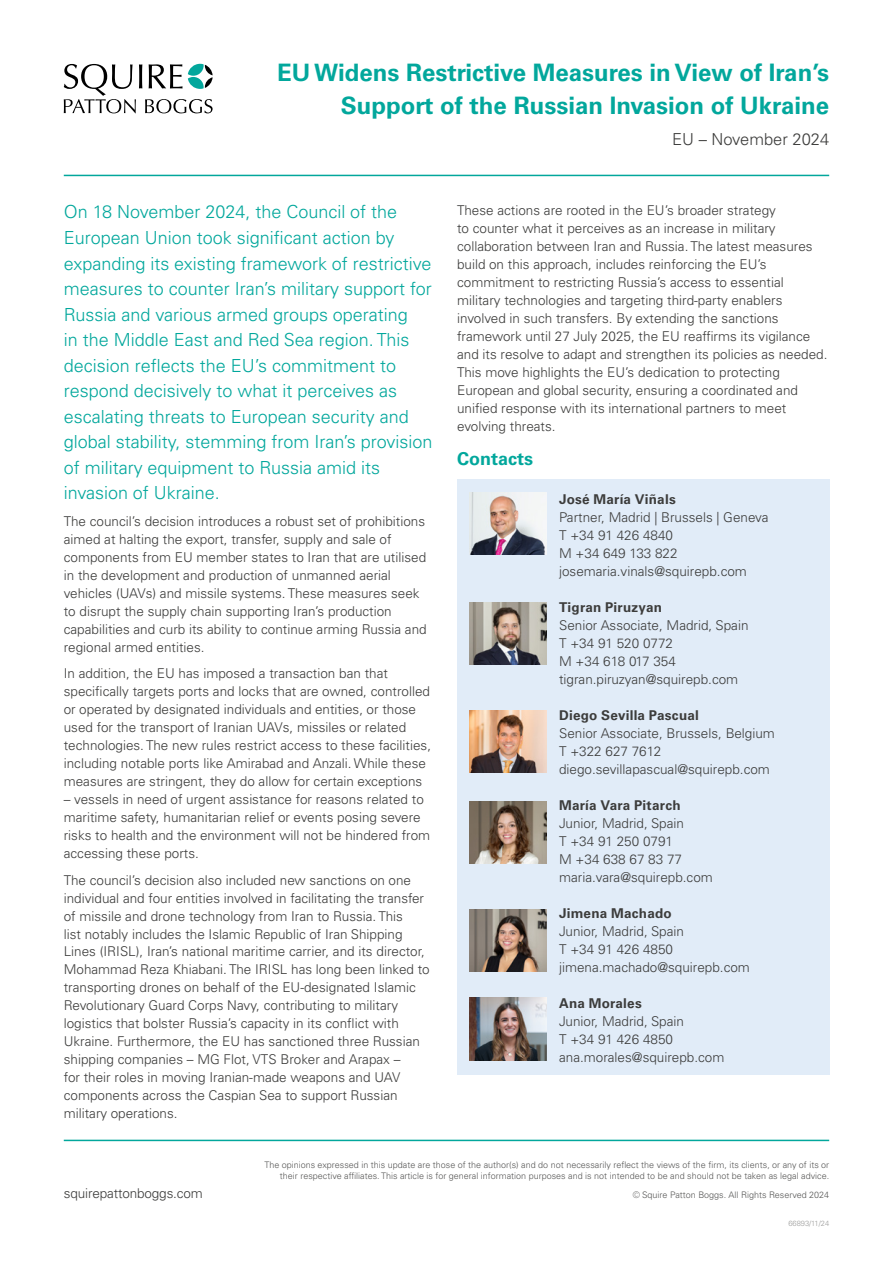
<style>
.page{position:relative;width:893px;height:1263px;background:#fff}
.page>*{position:absolute;margin:0;border:0;box-sizing:border-box;transform-origin:0 0}
.t1{font:700 24px/33px "Univers LTCYR 65";color:#02a79c;text-align:right}
.t2{font:300 18px/25.5px "Univers LTCYR 45";color:#02a79c}
.t3{font:700 18px "Univers LTCYR 65";color:#02a79c}
.t4{font:300 16.5px "Univers LTCYR 45";color:#3c3c3b}
.t5{font:300 13.5px/18px "Univers LTCYR 45";color:#3c3c3b}
.t6{font:700 13.5px "Univers LTCYR 65";letter-spacing:.015em;color:#3c3c3b}
.t7{font:300 9px/10.8px "Univers LTCYR 45";color:#575756;text-align:right}
.t8{font:300 7.5px "Univers LTCYR 45";color:#9d9d9c}
</style>
<div class="page">
<svg style="left:64px;top:64px;width:149px;height:49px"></svg>
<hr style="left:64px;top:175px;width:765px;height:1px;background:#02a79c">
<div style="left:457px;top:480px;width:372px;height:595px;background:#e1ecf8"></div>
<img style="left:470px;top:492px;width:76px;height:63px">
<img style="left:470px;top:602px;width:76px;height:62px">
<img style="left:470px;top:711px;width:76px;height:62px">
<img style="left:470px;top:801px;width:76px;height:62px">
<img style="left:470px;top:909px;width:76px;height:62px">
<img style="left:470px;top:998px;width:76px;height:62px">
<hr style="left:64px;top:1140px;width:765px;height:1px;background:#02a79c">
<h1 class="t1" style="left:277px;top:55px;width:553px">EU Widens Restrictive Measures in View of Iran’s<br>Support of the Russian Invasion of Ukraine</h1>
<p class="t4" style="left:672px;top:129px;width:159px">EU – November 2024</p>
<p class="t2" style="left:64px;top:199px;width:370px">On 18 November 2024, the Council of the European Union took significant action by expanding its existing framework of restrictive measures to counter Iran’s military support for Russia and various armed groups operating<br>in the Middle East and Red Sea region. This decision reflects the EU’s commitment to respond decisively to what it perceives as escalating threats to European security and global stability, stemming from Iran’s provision of military equipment to Russia amid its invasion of Ukraine.</p>
<p class="t5" style="left:64px;top:511px;width:364px">The council’s decision introduces a robust set of prohibitions aimed at halting the export, transfer, supply and sale of components from EU member states to Iran that are utilised in the development and production of unmanned aerial vehicles (UAVs) and missile systems. These measures seek to disrupt the supply chain supporting Iran’s production capabilities and curb its ability to continue arming Russia and regional armed entities.</p>
<p class="t5" style="left:64px;top:664px;width:369px">In addition, the EU has imposed a transaction ban that specifically targets ports and locks that are owned, controlled or operated by designated individuals and entities, or those used for the transport of Iranian UAVs, missiles or related technologies. The new rules restrict access to these facilities, including notable ports like Amirabad and Anzali. While these measures are stringent, they do allow for certain exceptions</p>
<p class="t5" style="left:64px;top:790px;width:368px">– vessels in need of urgent assistance for reasons related to maritime safety, humanitarian relief or events posing severe risks to health and the environment will not be hindered from accessing these ports.</p>
<p class="t5" style="left:64px;top:870px;width:367px">The council’s decision also included new sanctions on one individual and four entities involved in facilitating the transfer of missile and drone technology from Iran to Russia. This<br>list notably includes the Islamic Republic of Iran Shipping Lines (IRISL), Iran’s national maritime carrier, and its director, Mohammad Reza Khiabani. The IRISL has long been linked to transporting drones on behalf of the EU-designated Islamic Revolutionary Guard Corps Navy, contributing to military logistics that bolster Russia’s capacity in its conflict with Ukraine. Furthermore, the EU has sanctioned three Russian shipping companies – MG Flot, VTS Broker and Arapax –<br>for their roles in moving Iranian-made weapons and UAV components across the Caspian Sea to support Russian military operations.</p>
<p class="t5" style="left:457px;top:201px;width:372px">These actions are rooted in the EU’s broader strategy<br>to counter what it perceives as an increase in military collaboration between Iran and Russia. The latest measures build on this approach, includes reinforcing the EU’s commitment to restricting Russia’s access to essential military technologies and targeting third-party enablers involved in such transfers. By extending the sanctions framework until 27 July 2025, the EU reaffirms its vigilance and its resolve to adapt and strengthen its policies as needed.<br>This move highlights the EU’s dedication to protecting European and global security, ensuring a coordinated and unified response with its international partners to meet evolving threats.</p>
<h2 class="t3" style="left:457px;top:446px;width:78px">Contacts</h2>
<p class="t6" style="left:559px;top:490px;width:118px">José María Viñals</p>
<p class="t5" style="left:559px;top:508px;width:211px">Partner, Madrid | Brussels | Geneva<br>T +34 91 426 4840<br>M +34 649 133 822 josemaria.vinals@squirepb.com</p>
<p class="t6" style="left:559px;top:598px;width:104px">Tigran Piruzyan</p>
<p class="t5" style="left:559px;top:616px;width:191px">Senior Associate, Madrid, Spain<br>T +34 91 520 0772<br>M +34 618 017 354 tigran.piruzyan@squirepb.com</p>
<p class="t6" style="left:559px;top:706px;width:141px">Diego Sevilla Pascual</p>
<p class="t5" style="left:559px;top:724px;width:217px">Senior Associate, Brussels, Belgium<br>T +322 627 7612 diego.sevillapascual@squirepb.com</p>
<p class="t6" style="left:559px;top:796px;width:123px">María Vara Pitarch</p>
<p class="t5" style="left:559px;top:814px;width:155px">Junior, Madrid, Spain<br>T +34 91 250 0791<br>M +34 638 67 83 77 maria.vara@squirepb.com</p>
<p class="t6" style="left:559px;top:904px;width:114px">Jimena Machado</p>
<p class="t5" style="left:559px;top:922px;width:192px">Junior, Madrid, Spain<br>T +34 91 426 4850 jimena.machado@squirepb.com</p>
<p class="t6" style="left:559px;top:994px;width:84px">Ana Morales</p>
<p class="t5" style="left:559px;top:1012px;width:167px">Junior, Madrid, Spain<br>T +34 91 426 4850 ana.morales@squirepb.com</p>
<p class="t5" style="left:64px;top:1184px;width:141px">squirepattonboggs.com</p>
<p class="t7" style="left:265px;top:1159px;width:566px">The opinions expressed in this update are those of the author(s) and do not necessarily reflect the views of the firm, its clients, or any of its or their respective affiliates. This article is for general information purposes and is not intended to be and should not be taken as legal advice.</p>
<p class="t7" style="left:633px;top:1189px;width:198px">© Squire Patton Boggs. All Rights Reserved 2024</p>
<p class="t8" style="left:788px;top:1218px;width:42px">66893/11/24</p>
</div>
